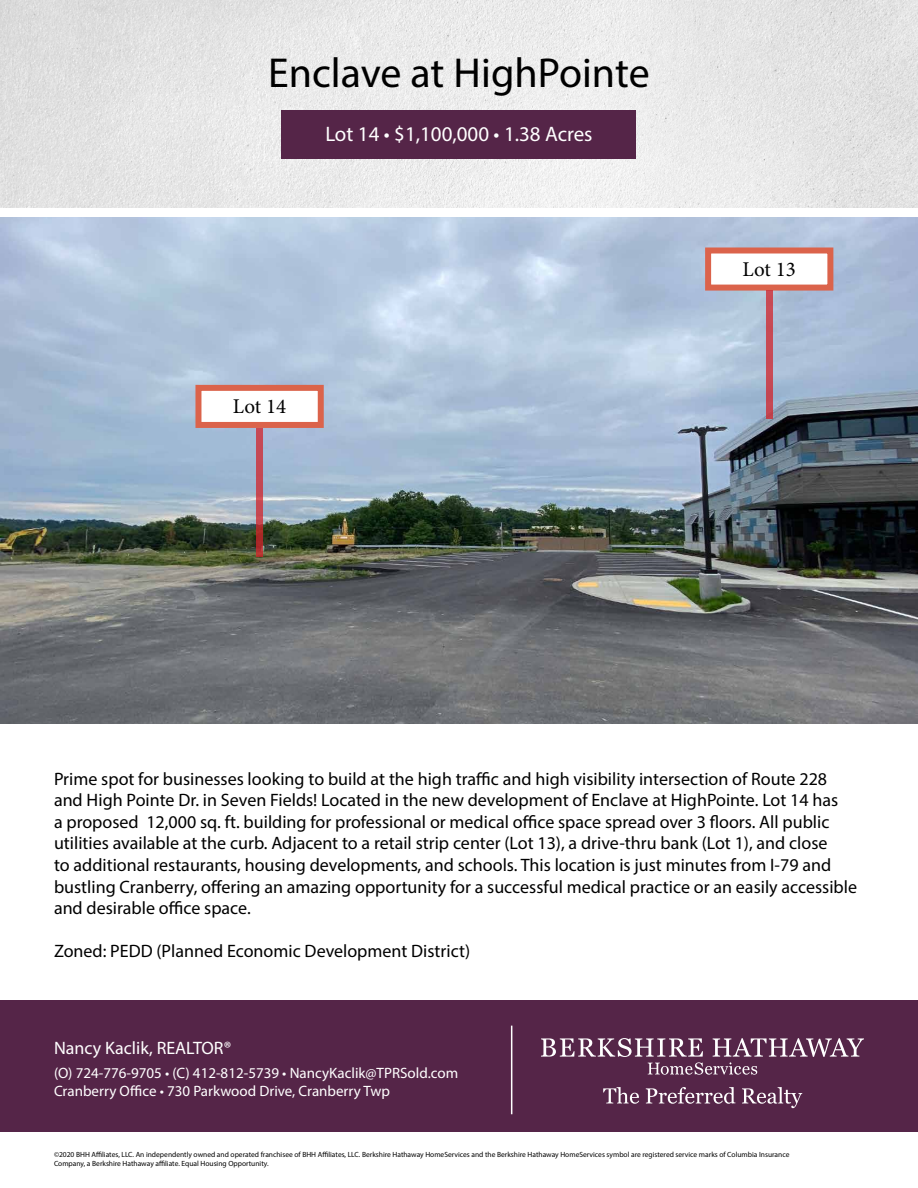
<style>
.page{position:relative;width:918px;height:1188px;background:#fff}
.page>*{position:absolute;margin:0;border:0;box-sizing:border-box;transform-origin:0 0}
.t1{font:42px "Myriad Pro";color:#000}
.t2{font:21px "Myriad Pro";color:#fff}
.t3{font:21px "Minion Pro";color:#000}
.t4{font:18px/21.6px "Myriad Pro";color:#000}
.t5{font:18px "Myriad Pro";color:#fff}
.t6{font:15px/18px "Myriad Pro";color:#fff}
.t7{font:7.5px/9px "Myriad Pro";color:#000}
</style>
<div class="page">
<img style="left:0;top:0;width:918px;height:208px">
<img style="left:0;top:218px;width:918px;height:506px">
<div style="left:282px;top:110px;width:354px;height:49px;background:#552548"></div>
<div style="left:0;top:1000px;width:918px;height:132px;background:#552548"></div>
<svg style="left:541px;top:1038px;width:323px;height:37px"></svg>
<svg style="left:603px;top:1087px;width:36px;height:17px"></svg>
<svg style="left:646px;top:1087px;width:89px;height:17px"></svg>
<svg style="left:742px;top:1087px;width:60px;height:21px"></svg>
<hr style="left:511px;top:1026px;width:1px;height:88px;background:#fff">
<div style="left:195px;top:385px;width:129px;height:43px;background:#fff;border:6px solid #db634b"></div>
<div style="left:705px;top:248px;width:128px;height:43px;background:#fff;border:6px solid #db634b"></div>
<svg style="left:256px;top:428px;width:7px;height:128px"></svg>
<div style="left:766px;top:291px;width:6px;height:128px;background:#c84a55"></div>
<h1 class="t1" style="left:268px;top:47px;width:383px">Enclave at HighPointe</h1>
<p class="t2" style="left:325px;top:121px;width:269px">Lot 14 • $1,100,000 • 1.38 Acres</p>
<p class="t3" style="left:233px;top:392px;width:55px">Lot 14</p>
<p class="t3" style="left:743px;top:255px;width:55px">Lot 13</p>
<p class="t4" style="left:54px;top:768px;width:805px">Prime spot for businesses looking to build at the high traffic and high visibility intersection of Route 228 and High Pointe Dr. in Seven Fields! Located in the new development of Enclave at HighPointe. Lot 14 has<br>a proposed 12,000 sq. ft. building for professional or medical office space spread over 3 floors. All public utilities available at the curb. Adjacent to a retail strip center (Lot 13), a drive-thru bank (Lot 1), and close<br>to additional restaurants, housing developments, and schools. This location is just minutes from I-79 and bustling Cranberry, offering an amazing opportunity for a successful medical practice or an easily accessible and desirable office space.</p>
<p class="t4" style="left:54px;top:940px;width:418px">Zoned: PEDD (Planned Economic Development District)</p>
<p class="t5" style="left:54px;top:1037px;width:179px">Nancy Kaclik, REALTOR®</p>
<p class="t6" style="left:54px;top:1064px;width:406px">(O) 724-776-9705 • (C) 412-812-5739 • NancyKaclik@TPRSold.com<br>Cranberry Office • 730 Parkwood Drive, Cranberry Twp</p>
<p class="t7" style="left:54px;top:1150px;width:737px">©2020 BHH Affiliates, LLC. An independently owned and operated franchisee of BHH Affiliates, LLC. Berkshire Hathaway HomeServices and the Berkshire Hathaway HomeServices symbol are registered service marks of Columbia Insurance<br>Company, a Berkshire Hathaway affiliate. Equal Housing Opportunity.</p>
</div>
